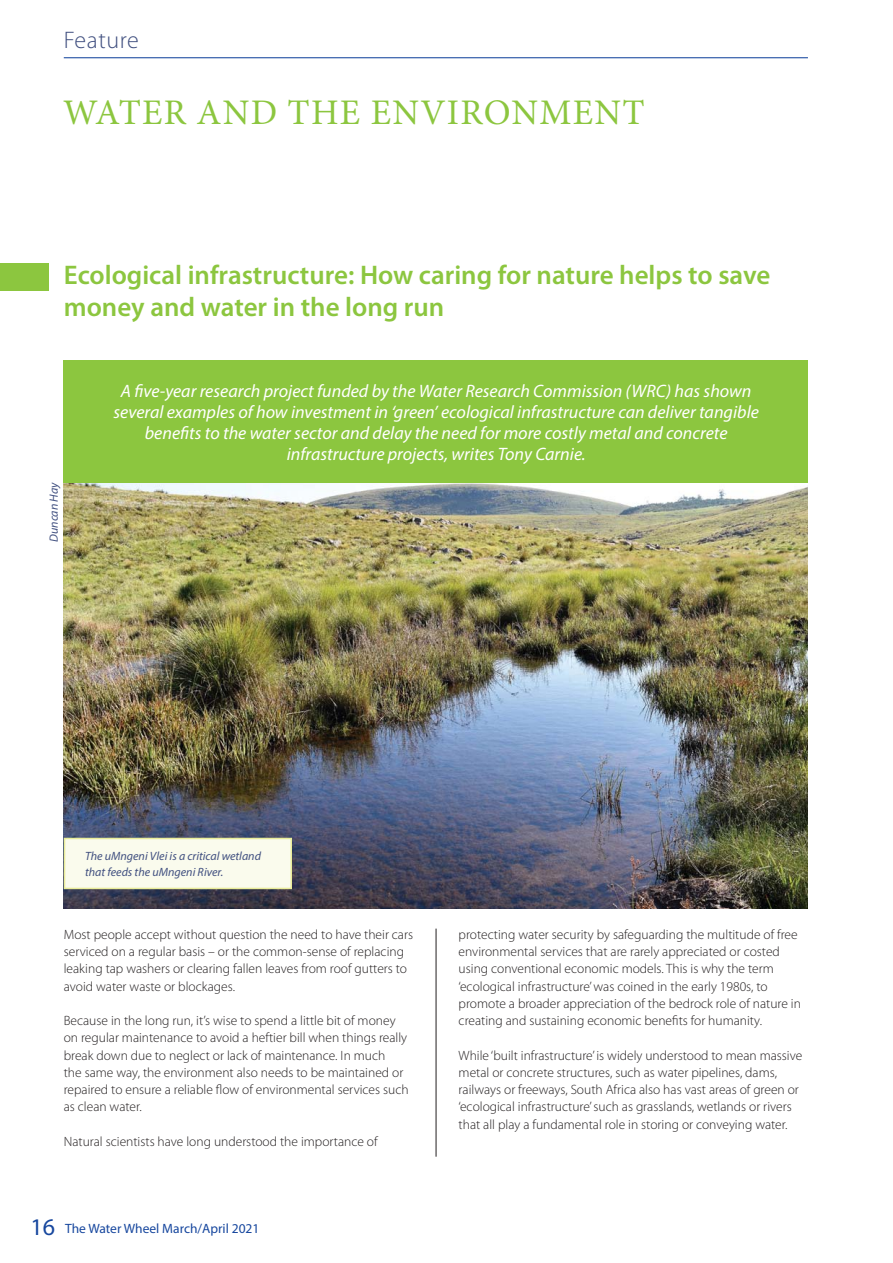
<style>
.page{position:relative;width:893px;height:1263px;background:#fff}
.page>*{position:absolute;margin:0;border:0;box-sizing:border-box;transform-origin:0 0}
.t1{font:36px "Minion Pro";letter-spacing:.035em;color:#8cc63f}
.t2{font:600 27px/32.4px "Myriad Pro";color:#8cc63f}
.t3{font:300 24px "Myriad Pro";letter-spacing:.025em;color:#415080}
.t4{font:italic 18px/21px "Myriad Pro";color:#fff;text-align:center}
.t5{font:300 13.5px/17.2px "Myriad Pro";color:#231f20}
.t6{font:13.5px "Myriad Pro";color:#17479e}
.t7{font:italic 12px/16.5px "Myriad Pro";color:#415080}
.s1{font-size:24px}
</style>
<div class="page">
<hr style="left:64px;top:57px;width:744px;height:1px;background:#17479e">
<hr style="left:436px;top:928px;width:1px;height:229px;background:#231f20">
<div style="left:0;top:264px;width:49px;height:27px;background:#8cc63f"></div>
<img style="left:64px;top:483px;width:744px;height:425px">
<div style="left:64px;top:360px;width:744px;height:123px;background:#8cc63f"></div>
<div style="left:65px;top:838px;width:226px;height:50px;background:#fafbed"></div>
<div style="left:64px;top:838px;width:228px;height:51px;border:2px solid #e9ec9a"></div>
<h3 class="t3" style="left:64px;top:31px;width:77px">Feature</h3>
<h1 class="t1" style="left:63px;top:91px;width:583px">WATER AND THE ENVIRONMENT</h1>
<h2 class="t2" style="left:64px;top:261px;width:708px">Ecological infrastructure: How caring for nature helps to save money and water in the long run</h2>
<p class="t7" style="left:47px;top:542px;width:62px;rotate:-90deg">Duncan Hay</p>
<p class="t4" style="left:113px;top:382px;width:647px">A five-year research project funded by the Water Research Commission (WRC) has shown several examples of how investment in ‘green’ ecological infrastructure can deliver tangible benefits to the water sector and delay the need for more costly metal and concrete infrastructure projects, writes Tony Carnie.</p>
<p class="t7" style="left:85px;top:849px;width:177px">The uMngeni Vlei is a critical wetland that feeds the uMngeni River.</p>
<p class="t5" style="left:64px;top:927px;width:351px">Most people accept without question the need to have their cars serviced on a regular basis – or the common-sense of replacing leaking tap washers or clearing fallen leaves from roof gutters to avoid water waste or blockages.</p>
<p class="t5" style="left:64px;top:1013px;width:346px">Because in the long run, it’s wise to spend a little bit of money on regular maintenance to avoid a heftier bill when things really break down due to neglect or lack of maintenance. In much<br>the same way, the environment also needs to be maintained or repaired to ensure a reliable flow of environmental services such as clean water.</p>
<p class="t5" style="left:64px;top:1134px;width:315px">Natural scientists have long understood the importance of</p>
<p class="t6" style="left:30px;top:1223px;width:230px"><span class="s1">16</span> The Water Wheel March/April 2021</p>
<p class="t5" style="left:459px;top:927px;width:344px">protecting water security by safeguarding the multitude of free environmental services that are rarely appreciated or costed using conventional economic models. This is why the term ‘ecological infrastructure’ was coined in the early 1980s, to promote a broader appreciation of the bedrock role of nature in creating and sustaining economic benefits for humanity.</p>
<p class="t5" style="left:459px;top:1048px;width:345px">While ‘built infrastructure’ is widely understood to mean massive metal or concrete structures, such as water pipelines, dams, railways or freeways, South Africa also has vast areas of green or ‘ecological infrastructure’ such as grasslands, wetlands or rivers that all play a fundamental role in storing or conveying water.</p>
</div>
